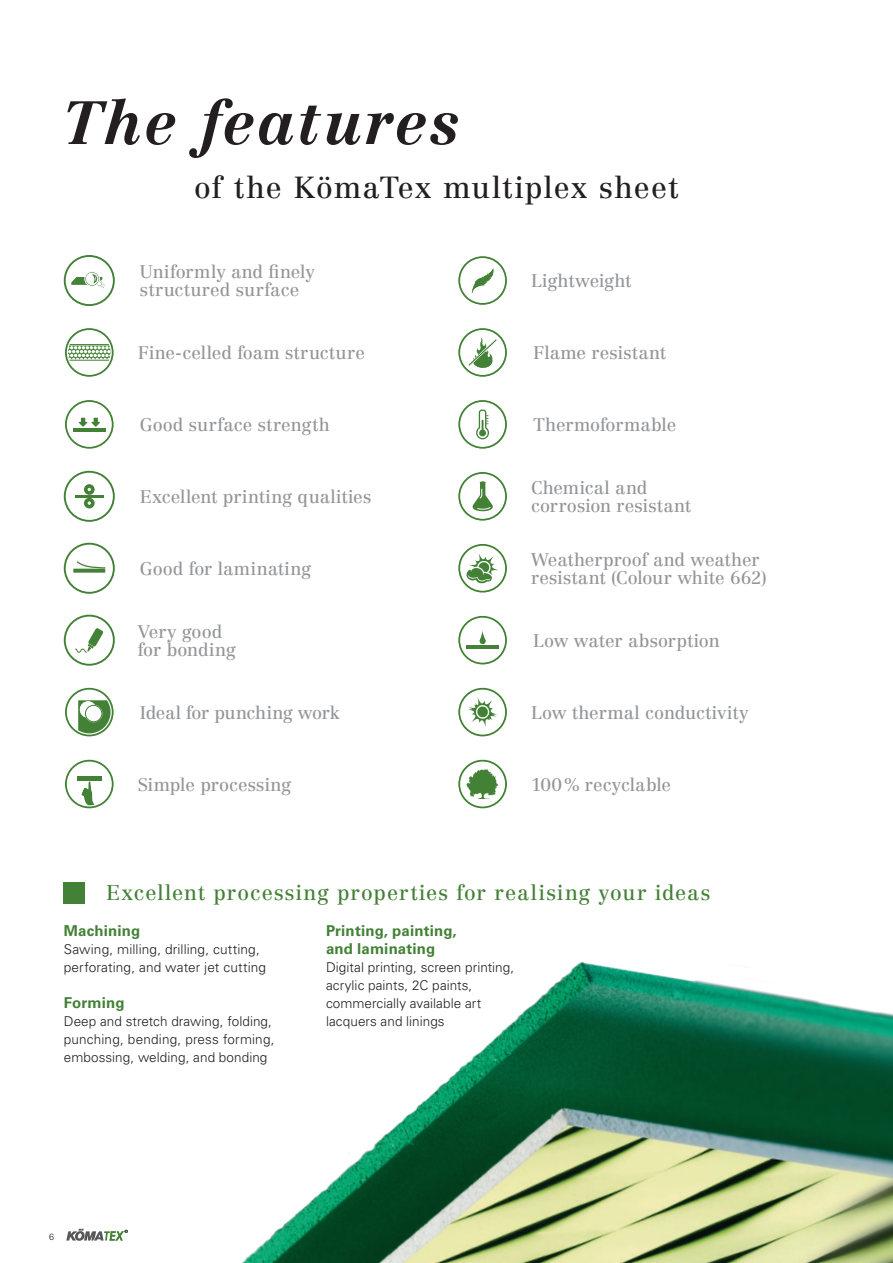
<style>
.page{position:relative;width:893px;height:1263px;background:#fff}
.page>*{position:absolute;margin:0;border:0;box-sizing:border-box;transform-origin:0 0}
.t1{font:italic 700 60px "Centennial";letter-spacing:.035em;color:#231f20}
.t2{font:30px "Centennial";letter-spacing:.035em;color:#231f20}
.t3{font:21px "Centennial";letter-spacing:.045em;color:#438136}
.t4{font:18px/18px "Centennial";color:#939598}
.t5{font:18px "Centennial";letter-spacing:-.02em;color:#939598}
.t6{font:700 15px/18px "Univers";letter-spacing:.01em;color:#438136}
.t7{font:300 13.5px/18px "Univers";letter-spacing:.005em;color:#231f20}
.t8{font:300 9px "Univers";color:#231f20}
</style>
<div class="page">
<svg style="left:66px;top:1229px;width:61px;height:12px"></svg>
<img style="left:241px;top:961px;width:652px;height:302px">
<div style="left:64px;top:882px;width:21px;height:21px;background:#438136"></div>
<svg style="left:458px;top:759px;width:49px;height:50px"></svg>
<svg style="left:65px;top:759px;width:49px;height:50px"></svg>
<svg style="left:65px;top:687px;width:49px;height:50px"></svg>
<svg style="left:458px;top:687px;width:49px;height:50px"></svg>
<svg style="left:458px;top:472px;width:49px;height:49px"></svg>
<svg style="left:64px;top:471px;width:51px;height:51px"></svg>
<svg style="left:458px;top:544px;width:49px;height:49px"></svg>
<svg style="left:64px;top:543px;width:51px;height:51px"></svg>
<svg style="left:65px;top:328px;width:49px;height:49px"></svg>
<svg style="left:458px;top:328px;width:49px;height:49px"></svg>
<svg style="left:64px;top:615px;width:51px;height:51px"></svg>
<svg style="left:458px;top:615px;width:49px;height:50px"></svg>
<div style="left:64px;top:255px;width:51px;height:51px;border:2px solid #438136;border-radius:50%"></div>
<svg style="left:71px;top:273px;width:34px;height:16px"></svg>
<div style="left:85px;top:271px;width:15px;height:15px;border:1px solid #fff;border-radius:50%"></div>
<svg style="left:458px;top:256px;width:49px;height:49px"></svg>
<svg style="left:65px;top:400px;width:49px;height:49px"></svg>
<svg style="left:458px;top:400px;width:49px;height:49px"></svg>
<h1 class="t1" style="left:64px;top:86px;width:397px">The features</h1>
<h2 class="t2" style="left:194px;top:170px;width:486px">of the KömaTex multiplex sheet</h2>
<p class="t4" style="left:140px;top:263px;width:176px">Uniformly and finely structured surface</p>
<p class="t4" style="left:531px;top:272px;width:102px">Lightweight</p>
<p class="t4" style="left:138px;top:344px;width:229px">Fine-celled foam structure</p>
<p class="t4" style="left:533px;top:344px;width:134px">Flame resistant</p>
<p class="t4" style="left:140px;top:416px;width:191px">Good surface strength</p>
<p class="t4" style="left:533px;top:416px;width:145px">Thermoformable</p>
<p class="t4" style="left:140px;top:488px;width:233px">Excellent printing qualities</p>
<p class="t4" style="left:140px;top:560px;width:173px">Good for laminating</p>
<p class="t4" style="left:531px;top:479px;width:162px">Chemical and corrosion resistant</p>
<p class="t4" style="left:531px;top:551px;width:237px">Weatherproof and weather resistant (Colour white 662)</p>
<p class="t4" style="left:138px;top:623px;width:100px">Very good for bonding</p>
<p class="t4" style="left:533px;top:632px;width:188px">Low water absorption</p>
<p class="t5" style="left:140px;top:702px;width:202px">Ideal for punching work</p>
<p class="t4" style="left:531px;top:704px;width:219px">Low thermal conductivity</p>
<p class="t4" style="left:138px;top:775px;width:155px">Simple processing</p>
<p class="t4" style="left:531px;top:775px;width:142px">100% recyclable</p>
<p class="t3" style="left:106px;top:880px;width:606px">Excellent processing properties for realising your ideas</p>
<p class="t6" style="left:64px;top:922px;width:78px">Machining</p>
<p class="t7" style="left:64px;top:940px;width:204px">Sawing, milling, drilling, cutting, perforating, and water jet cutting</p>
<p class="t6" style="left:64px;top:994px;width:62px">Forming</p>
<p class="t7" style="left:64px;top:1012px;width:212px">Deep and stretch drawing, folding, punching, bending, press forming, embossing, welding, and bonding</p>
<p class="t6" style="left:326px;top:922px;width:132px">Printing, painting, and laminating</p>
<p class="t7" style="left:326px;top:958px;width:190px">Digital printing, screen printing, acrylic paints, 2C paints, commercially available art lacquers and linings</p>
<p class="t8" style="left:49px;top:1231px;width:7px">6</p>
</div>
